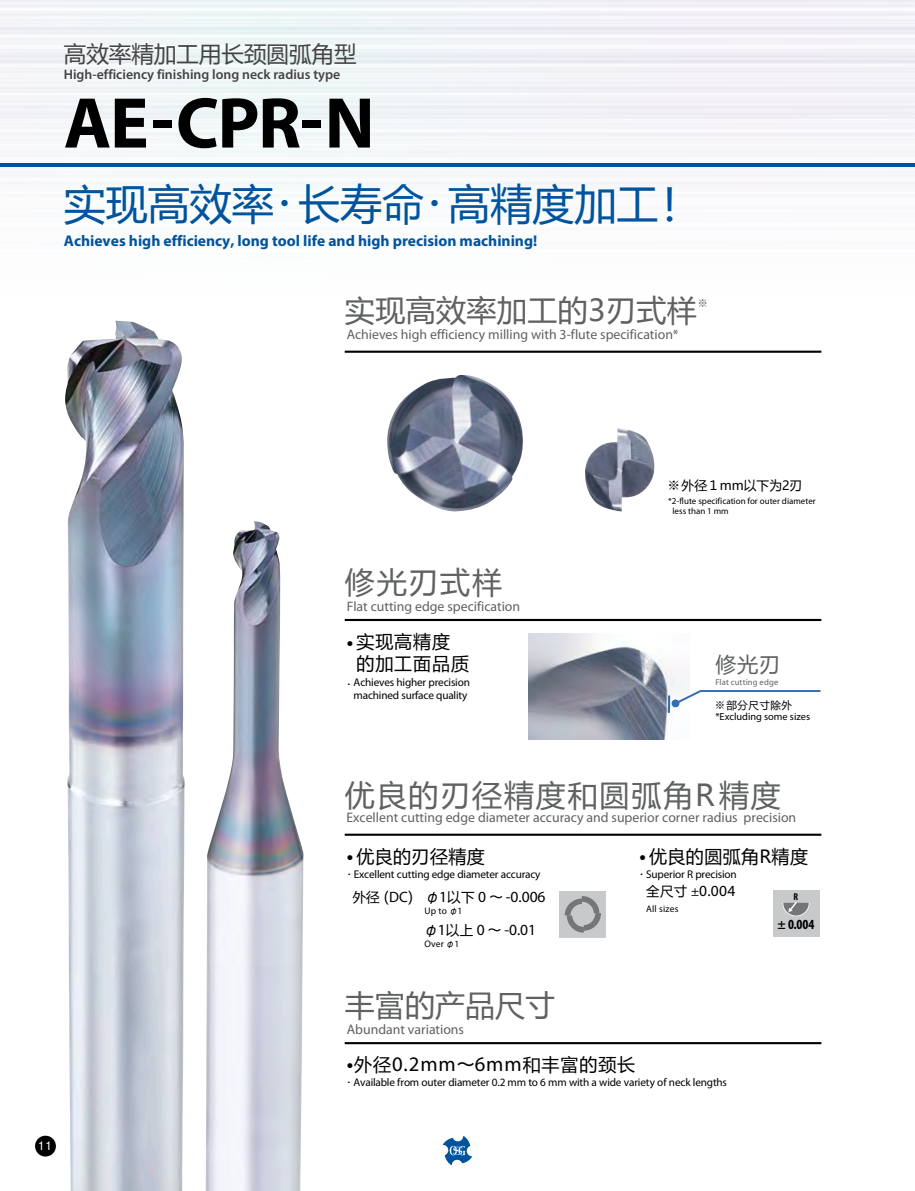
<style>
.page{position:relative;width:915px;height:1191px;background:#fff}
.page>*{position:absolute;margin:0;border:0;box-sizing:border-box;transform-origin:0 0}
.t1{font:700 72.45px "Myriad Pro";color:#000}
.t2{font:42px "Microsoft Ya Hei";color:#00549d}
.t3{font:30px "Microsoft Ya Hei";letter-spacing:.06em;color:#5f6162}
.t4{font:30px "Microsoft Ya Hei";letter-spacing:.01em;color:#5f6162}
.t5{font:30px "Microsoft Ya Hei";color:#5f6162}
.t6{font:30px "Microsoft Ya Hei";letter-spacing:.035em;color:#5f6162}
.t7{font:22.5px "Microsoft Ya Hei";color:#454343}
.t8{font:21px "Microsoft Ya Hei";color:#5f6162}
.t9{font:600 20.7px "Myriad Pro";color:#000}
.t10{font:18px/21.8px "Microsoft Ya Hei";letter-spacing:.05em;color:#000}
.t11{font:18px "Microsoft Ya Hei";letter-spacing:.02em;color:#000}
.t12{font:700 15.6px "Myriad Pro";color:#00549d}
.t13{font:15.6px "Myriad Pro";color:#000}
.t14{font:700 condensed 14.1px "Myriad Pro";color:#000}
.t15{font:13.8px "Myriad Pro";color:#5f6162}
.t16{font:600 13.8px "Myriad Pro";color:#454343}
.t17{font:12.75px "Microsoft Ya Hei";color:#000}
.t18{font:500 11.7px "Gothic BBB Pro";color:#fff}
.t19{font:11.25px/13.6px "Myriad Pro";letter-spacing:-.015em;color:#000}
.t20{font:10.5px "Microsoft Ya Hei";letter-spacing:.05em;color:#000}
.t21{font:700 10.5px "Shin Go Pro";color:#5f6162}
.t22{font:10.35px "Myriad Pro";color:#000}
.t23{font:700 condensed 9.9px "Myriad Pro";color:#000}
.t24{font:9.75px "Shin Go Pro";color:#000}
.t25{font:9.45px "Myriad Pro";letter-spacing:.015em;color:#000}
.t26{font:9px/9.8px "Myriad Pro";color:#000}
.t27{font:8.7px "Myriad Pro";letter-spacing:.015em;color:#5f6162}
.s1{font-family:"Shin Go Pro"}
.s2{font-size:45px}
.s3{font-family:"Shin Go Pro";font-weight:500}
.s4{font-family:"Myriad Pro";font-weight:600;font-size:20.7px}
.s5{font-family:"Shin Go Pro";font-size:9.75px}
.s6{font-family:"Microsoft Ya Hei";font-size:13.5px}
.s7{font-family:"Microsoft Ya Hei";font-size:15px}
.s8{font-size:15px}
.s9{font-family:"Shin Go Pro";font-size:13.5px}
.s10{font-family:"Shin Go Pro";font-weight:500;font-size:13.5px}
.s11{font-family:"Shin Go Pro";font-size:8.25px}
.s12{font-size:13.5px}
.s13{font-family:"Myriad Pro";font-size:20.7px}
</style>
<div class="page">
<div style="left:0;top:0;width:914px;height:427px;background:linear-gradient(to bottom,#edf1f5,#fff)"></div>
<div style="left:35px;top:1135px;width:21px;height:21px;background:#000;border-radius:50%"></div>
<svg style="left:442px;top:1135px;width:30px;height:30px"></svg>
<hr style="left:0;top:163px;width:914px;height:3px;background:#00549d">
<hr style="left:344px;top:351px;width:477px;height:2px;background:#000">
<hr style="left:344px;top:1042px;width:477px;height:2px;background:#000">
<hr style="left:344px;top:833px;width:477px;height:2px;background:#000">
<div style="left:559px;top:891px;width:47px;height:46px;background:#c8c9ca"></div>
<svg style="left:564px;top:896px;width:36px;height:36px"></svg>
<div style="left:772px;top:890px;width:47px;height:47px;background:#c8c9ca"></div>
<svg style="left:782px;top:902px;width:27px;height:15px"></svg>
<img style="left:528px;top:633px;width:161px;height:107px">
<hr style="left:344px;top:619px;width:477px;height:2px;background:#000">
<svg style="left:666px;top:689px;width:155px;height:25px"></svg>
<div style="left:671px;top:699px;width:8px;height:8px;background:#346eae;border-radius:50%"></div>
<img style="left:206px;top:521px;width:97px;height:670px">
<img style="left:65px;top:321px;width:120px;height:870px">
<img style="left:585px;top:428px;width:69px;height:83px">
<img style="left:387px;top:375px;width:137px;height:137px">
<h3 class="t7" style="left:64px;top:39px;width:294px">高效率精加工用长颈圆弧角型</h3>
<p class="t16" style="left:64px;top:65px;width:278px">High-efficiency finishing long neck radius type</p>
<h1 class="t1" style="left:64px;top:80px;width:312px">AE-CPR-N</h1>
<h2 class="t2" style="left:64px;top:176px;width:641px">实现高效率<span class="s1">･</span>长寿命<span class="s1">･</span>高精度加工<span class="s2">！</span></h2>
<p class="t12" style="left:64px;top:232px;width:475px">Achieves high efficiency, long tool life and high precision machining!</p>
<h3 class="t4" style="left:345px;top:290px;width:353px">实现高效率加工的3刃式样</h3>
<p class="t21" style="left:697px;top:294px;width:12px">※</p>
<p class="t15" style="left:347px;top:326px;width:333px">Achieves high efficiency milling with 3-flute specification*</p>
<p class="t18" style="left:38px;top:1136px;width:16px">11</p>
<h3 class="t6" style="left:345px;top:561px;width:158px">修光刃式样</h3>
<p class="t15" style="left:347px;top:598px;width:175px">Flat cutting edge specification</p>
<h3 class="t10" style="left:356px;top:630px;width:114px">实现高精度的加工面品质</h3>
<p class="t19" style="left:353px;top:675px;width:118px">Achieves higher precision machined surface quality</p>
<h3 class="t9" style="left:347px;top:629px;width:8px">•</h3>
<p class="t24" style="left:344px;top:676px;width:11px">・</p>
<p class="t17" style="left:667px;top:477px;width:136px"><span class="s3">※</span>外径１mm以下为2刃</p>
<p class="t26" style="left:672px;top:496px;width:145px;text-indent:-4px">*2-flute specification for outer diameter less than 1 mm</p>
<h3 class="t8" style="left:715px;top:650px;width:66px">修光刃</h3>
<p class="t27" style="left:715px;top:676px;width:65px">Flat cutting edge</p>
<p class="t20" style="left:714px;top:698px;width:79px"><span class="s1">※</span>部分尺寸除外</p>
<p class="t22" style="left:715px;top:711px;width:96px">*Excluding some sizes</p>
<h3 class="t3" style="left:345px;top:774px;width:437px">优良的刃径精度和圆弧角R精度</h3>
<p class="t15" style="left:346px;top:809px;width:451px">Excellent cutting edge diameter accuracy and superior corner radius precision</p>
<h3 class="t11" style="left:347px;top:844px;width:139px"><span class="s4">•</span> 优良的刃径精度</h3>
<p class="t19" style="left:344px;top:866px;width:197px"><span class="s5">・</span>Excellent cutting edge diameter accuracy</p>
<p class="t13" style="left:352px;top:888px;width:194px"><span class="s6">外径</span> <span class="s7">(</span><span class="s8">DC</span><span class="s7">)</span> <span class="s9">φ</span>1<span class="s6">以下</span> 0 <span class="s10">～</span> -0.006</p>
<p class="t25" style="left:424px;top:905px;width:39px">Up to <span class="s11">φ</span>1</p>
<p class="t13" style="left:424px;top:920px;width:113px"><span class="s9">φ</span>1<span class="s6">以上</span> 0 <span class="s10">～</span> -0.01</p>
<p class="t25" style="left:424px;top:938px;width:36px">Over <span class="s11">φ</span>1</p>
<h3 class="t5" style="left:345px;top:984px;width:211px">丰富的产品尺寸</h3>
<p class="t15" style="left:347px;top:1021px;width:119px">Abundant variations</p>
<h3 class="t11" style="left:639px;top:844px;width:170px"><span class="s4">•</span> 优良的圆弧角R精度</h3>
<p class="t19" style="left:636px;top:867px;width:101px"><span class="s5">・</span>Superior R precision</p>
<p class="t13" style="left:646px;top:881px;width:90px"><span class="s6">全尺寸</span> <span class="s12">±</span>0.004</p>
<p class="t25" style="left:646px;top:903px;width:34px">All sizes</p>
<p class="t14" style="left:777px;top:915px;width:38px">± 0.004</p>
<p class="t23" style="left:793px;top:890px;width:6px">R</p>
<h3 class="t10" style="left:347px;top:1053px;width:290px"><span class="s4">•</span>外径<span class="s13">0.2mm</span><span class="s3">～</span><span class="s13">6mm</span>和丰富的颈长</h3>
<p class="t19" style="left:344px;top:1075px;width:384px"><span class="s5">・</span>Available from outer diameter 0.2 mm to 6 mm with a wide variety of neck lengths</p>
</div>
